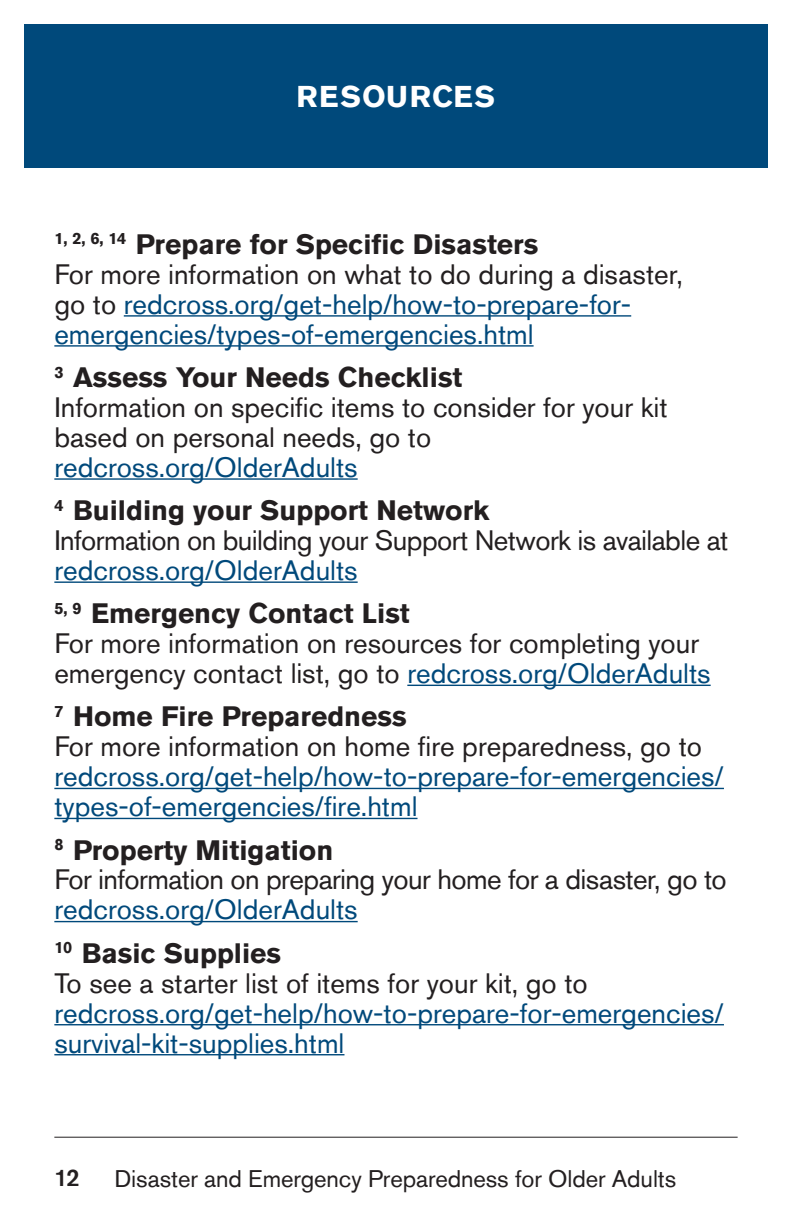
<style>
.page{position:relative;width:792px;height:1224px;background:#fff}
.page>*{position:absolute;margin:0;border:0;box-sizing:border-box;transform-origin:0 0}
.t1{font:700 30px "Akzidenz Grotesk Std";letter-spacing:.045em;color:#fff}
.t2{font:28px/30px "Akzidenz Grotesk Std";color:#00497b}
.t3{font:28px/30px "Akzidenz Grotesk Std";color:#231f20}
.t4{font:28px/30px "Akzidenz Grotesk Std";letter-spacing:-.02em;color:#231f20}
.t5{font:700 28px/43.2px "Akzidenz Grotesk Std";color:#231f20}
.t6{font:24px "Akzidenz Grotesk Std";letter-spacing:-.005em;color:#231f20}
.t7{font:500 24px "Akzidenz Grotesk Std";color:#231f20}
.s1{font-weight:700;color:#231f20}
.s2{color:#231f20}
.s3{font-weight:700}
.s4{font-weight:400;color:#00497b}
.s5{color:#00497b}
</style>
<div class="page">
<hr style="left:54px;top:1137px;width:684px;height:1px;background:#231f20">
<div style="left:24px;top:24px;width:744px;height:144px;background:#00497b"></div>
<hr style="left:124px;top:315px;width:507px;height:2px;background:#00497b">
<hr style="left:54px;top:345px;width:480px;height:2px;background:#00497b">
<hr style="left:54px;top:478px;width:304px;height:2px;background:#00497b">
<hr style="left:54px;top:581px;width:304px;height:2px;background:#00497b">
<hr style="left:407px;top:685px;width:304px;height:1px;background:#00497b">
<hr style="left:54px;top:788px;width:670px;height:1px;background:#00497b">
<hr style="left:54px;top:818px;width:364px;height:1px;background:#00497b">
<hr style="left:54px;top:921px;width:304px;height:1px;background:#00497b">
<hr style="left:54px;top:1024px;width:670px;height:1px;background:#00497b">
<hr style="left:54px;top:1054px;width:290px;height:1px;background:#00497b">
<p class="t1" style="left:296px;top:79px;width:200px">RESOURCES</p>
<p class="t2" style="left:54px;top:229px;width:630px"><sup>1,</sup> <sup>2,</sup> <sup>6,</sup> <sup>14</sup> <span class="s1">Prepare for Specific Disasters<br></span><span class="s2">For more information on what to do during a disaster, go to</span> redcross.org/get-help/how-to-prepare-for&shy;emergencies/types-of-emergencies.html</p>
<p class="t3" style="left:54px;top:362px;width:615px"><sup>3</sup> <span class="s3">Assess Your Needs Checklist<br></span>Information on specific items to consider for your kit based on personal needs, go to</p>
<p class="t5" style="left:54px;top:446px;width:437px"><span class="s4">redcross.org/OlderAdults<br></span><sup>4</sup> Building your Support Network</p>
<p class="t4" style="left:54px;top:525px;width:675px">Information on building your Support Network is available at</p>
<p class="t2" style="left:54px;top:549px;width:357px;line-height:43.2px">redcross.org/OlderAdults<br><sup>5,</sup> <sup>9</sup> <span class="s1">Emergency Contact List</span></p>
<p class="t3" style="left:54px;top:628px;width:658px">For more information on resources for completing your emergency contact list, go to <span class="s5">redcross.org/OlderAdults</span></p>
<p class="t3" style="left:54px;top:701px;width:649px"><sup>7</sup> <span class="s3">Home Fire Preparedness<br></span>For more information on home fire preparedness, go to</p>
<p class="t2" style="left:54px;top:761px;width:671px">redcross.org/get-help/how-to-prepare-for-emergencies/ types-of-emergencies/fire.html</p>
<p class="t4" style="left:54px;top:835px;width:674px"><sup>8</sup> <span class="s3">Property Mitigation<br></span>For information on preparing your home for a disaster, go to</p>
<p class="t2" style="left:54px;top:888px;width:305px;line-height:43.2px">redcross.org/OlderAdults<br><sup>10</sup> <span class="s1">Basic Supplies</span></p>
<p class="t3" style="left:54px;top:968px;width:535px">To see a starter list of items for your kit, go to</p>
<p class="t2" style="left:54px;top:998px;width:671px">redcross.org/get-help/how-to-prepare-for-emergencies/ survival-kit-supplies.html</p>
<p class="t7" style="left:54px;top:1163px;width:27px">12</p>
<p class="t6" style="left:114px;top:1164px;width:563px">Disaster and Emergency Preparedness for Older Adults</p>
</div>
